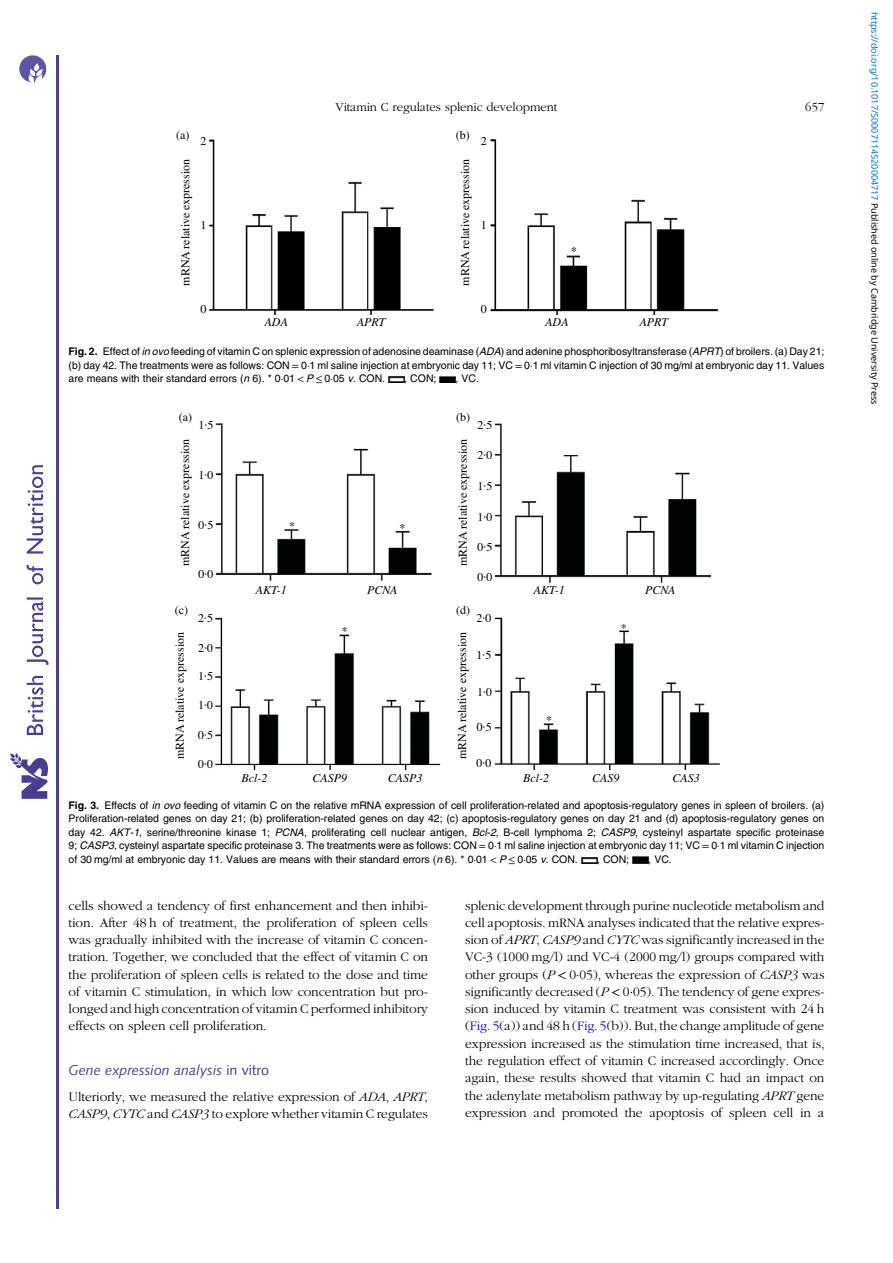
<style>
.page{position:relative;width:893px;height:1263px;background:#fff}
.page>*{position:absolute;margin:0;border:0;box-sizing:border-box;transform-origin:0 0}
.t1{font:14.25px "Adv OT078 e 26 fc.I";color:#483f96}
.t2{font:13.5px/17.2px "Adv OT777 cf 4 fb";color:#000;text-align:justify}
.t3{font:12.75px "Adv OT777 cf 4 fb";color:#000}
.t4{font:12px "Times";color:#010202}
.t5{font:12px "Times";color:#000}
.t6{font:italic 12px "Times";color:#010202}
.t7{font:italic 12px "Times";color:#000}
.t8{font:10.5px/13.5px "Adv OT82 c 4 f 4 c 4";color:#000;text-align:justify}
.t9{font:9px "Noto Sans";color:#0172cf}
.s1{font-family:"Adv O Tf 3919 c 9 c.B"}
.s2{font-family:"Adv OT7 a 027 dc 5.I"}
.s3{font-family:"Adv OT8608 a 8 d 1"}
.s4{font-family:"Adv OT09 dcfe 02"}
.s5{font-family:"Adv OT4 e 1564 e 8.I"}
.s6{color:#00f}
.s7{color:#000}
</style>
<div class="page">
<hr style="left:56px;top:55px;width:2px;height:1153px;background:#463f95">
<svg style="left:10px;top:753px;width:38px;height:46px"></svg>
<svg style="left:26px;top:465px;width:23px;height:270px"></svg>
<svg style="left:19px;top:55px;width:27px;height:27px"></svg>
<img style="left:209px;top:140px;width:508px;height:174px">
<img style="left:388px;top:376px;width:16px;height:7px">
<img style="left:439px;top:376px;width:16px;height:7px">
<img style="left:216px;top:424px;width:503px;height:346px">
<img style="left:581px;top:857px;width:16px;height:6px">
<img style="left:632px;top:857px;width:16px;height:6px">
<p class="t3" style="left:336px;top:102px;width:223px">Vitamin C regulates splenic development</p>
<p class="t3" style="left:805px;top:102px;width:21px">657</p>
<p class="t5" style="left:176px;top:131px;width:15px">(a)</p>
<p class="t5" style="left:456px;top:131px;width:15px">(b)</p>
<p class="t5" style="left:201px;top:136px;width:7px">2</p>
<p class="t5" style="left:481px;top:136px;width:7px">2</p>
<p class="t5" style="left:181px;top:286px;width:128px;rotate:-90deg">mRNA relative expression</p>
<p class="t5" style="left:461px;top:286px;width:128px;rotate:-90deg">mRNA relative expression</p>
<p class="t5" style="left:201px;top:221px;width:7px">1</p>
<p class="t5" style="left:481px;top:221px;width:7px">1</p>
<p class="t5" style="left:201px;top:304px;width:7px">0</p>
<p class="t5" style="left:481px;top:304px;width:7px">0</p>
<p class="t7" style="left:357px;top:318px;width:30px">APRT</p>
<p class="t7" style="left:545px;top:318px;width:25px">ADA</p>
<p class="t7" style="left:640px;top:318px;width:30px">APRT</p>
<p class="t8" style="left:69px;top:346px;width:757px"><span class="s1">Fig. 2.</span> Effect of <span class="s2">in ovo</span> feeding of vitamin C on splenic expression of adenosine deaminase (<span class="s2">ADA</span>) and adenine phosphoribosyltransferase (<span class="s2">APRT</span>) of broilers. (a) Day 21; (b) day 42. The treatments were as follows: CON <span class="s3">=</span> 0<span class="s3">·</span>1 ml saline injection at embryonic day 11; VC <span class="s3">=</span> 0<span class="s3">·</span>1 ml vitamin C injection of 30 mg/ml at embryonic day 11. Values are means with their standard errors (<span class="s2">n</span> 6). * 0<span class="s3">·</span>01 <span class="s3">&lt;</span> <span class="s2">P</span> <span class="s3">≤</span> 0<span class="s3">·</span>05 <span class="s2">v</span>. CON.</p>
<p class="t7" style="left:264px;top:318px;width:25px">ADA</p>
<p class="t8" style="left:404px;top:373px;width:34px">, CON;</p>
<p class="t8" style="left:456px;top:373px;width:25px">, VC.</p>
<p class="t4" style="left:456px;top:413px;width:15px">(b)</p>
<p class="t4" style="left:179px;top:413px;width:15px">(a)</p>
<p class="t4" style="left:199px;top:420px;width:16px">1·5</p>
<p class="t4" style="left:477px;top:420px;width:16px">2·5</p>
<p class="t4" style="left:477px;top:451px;width:16px">2·0</p>
<p class="t4" style="left:477px;top:481px;width:16px">1·5</p>
<p class="t4" style="left:477px;top:512px;width:16px">1·0</p>
<p class="t4" style="left:477px;top:542px;width:16px">0·5</p>
<p class="t4" style="left:477px;top:572px;width:16px">0·0</p>
<p class="t4" style="left:198px;top:613px;width:16px">2·5</p>
<p class="t4" style="left:198px;top:644px;width:16px">2·0</p>
<p class="t4" style="left:181px;top:566px;width:129px;rotate:-90deg">mRNA relative expression</p>
<p class="t4" style="left:458px;top:566px;width:129px;rotate:-90deg">mRNA relative expression</p>
<p class="t4" style="left:199px;top:471px;width:16px">1·0</p>
<p class="t4" style="left:199px;top:521px;width:16px">0·5</p>
<p class="t4" style="left:289px;top:522px;width:7px">*</p>
<p class="t4" style="left:400px;top:523px;width:7px">*</p>
<p class="t4" style="left:199px;top:569px;width:16px">0·0</p>
<p class="t6" style="left:256px;top:586px;width:33px">AKT-1</p>
<p class="t6" style="left:534px;top:586px;width:33px">AKT-1</p>
<p class="t6" style="left:367px;top:586px;width:32px">PCNA</p>
<p class="t6" style="left:645px;top:586px;width:32px">PCNA</p>
<p class="t4" style="left:175px;top:606px;width:15px">(c)</p>
<p class="t4" style="left:456px;top:606px;width:15px">(d)</p>
<p class="t4" style="left:476px;top:614px;width:16px">2·0</p>
<p class="t4" style="left:621px;top:624px;width:7px">*</p>
<p class="t4" style="left:342px;top:627px;width:7px">*</p>
<p class="t4" style="left:175px;top:759px;width:129px;rotate:-90deg">mRNA relative expression</p>
<p class="t4" style="left:458px;top:759px;width:129px;rotate:-90deg">mRNA relative expression</p>
<p class="t4" style="left:476px;top:651px;width:16px">1·5</p>
<p class="t4" style="left:198px;top:672px;width:16px">1·5</p>
<p class="t4" style="left:477px;top:688px;width:16px">1·0</p>
<p class="t4" style="left:198px;top:700px;width:16px">1·0</p>
<p class="t4" style="left:546px;top:715px;width:7px">*</p>
<p class="t4" style="left:477px;top:723px;width:16px">0·5</p>
<p class="t4" style="left:198px;top:730px;width:16px">0·5</p>
<p class="t4" style="left:198px;top:760px;width:16px">0·0</p>
<p class="t4" style="left:476px;top:758px;width:16px">0·0</p>
<p class="t6" style="left:241px;top:774px;width:27px">Bcl-2</p>
<p class="t6" style="left:523px;top:774px;width:27px">Bcl-2</p>
<p class="t6" style="left:312px;top:774px;width:36px">CASP9</p>
<p class="t6" style="left:592px;top:774px;width:29px">CAS9</p>
<p class="t6" style="left:672px;top:774px;width:29px">CAS3</p>
<p class="t6" style="left:388px;top:774px;width:36px">CASP3</p>
<p class="t8" style="left:69px;top:799px;width:757px"><span class="s1">Fig. 3.</span> Effects of <span class="s2">in ovo</span> feeding of vitamin C on the relative mRNA expression of cell proliferation-related and apoptosis-regulatory genes in spleen of broilers. (a)<br>Proliferation-related genes on day 21; (b) proliferation-related genes on day 42; (c) apoptosis-regulatory genes on day 21 and (d) apoptosis-regulatory genes on day 42. <span class="s2">AKT-1</span>, serine/threonine kinase 1; <span class="s2">PCNA</span>, proliferating cell nuclear antigen, <span class="s2">Bcl-2</span>, B-cell lymphoma 2; <span class="s2">CASP9</span>, cysteinyl aspartate specific proteinase 9; <span class="s2">CASP3</span>, cysteinyl aspartate specific proteinase 3. The treatments were as follows: CON <span class="s3">=</span> 0<span class="s3">·</span>1 ml saline injection at embryonic day 11; VC <span class="s3">=</span> 0<span class="s3">·</span>1 ml vitamin C injection of 30 mg/ml at embryonic day 11. Values are means with their standard errors (<span class="s2">n</span> 6). * 0<span class="s3">·</span>01 <span class="s3">&lt;</span> <span class="s2">P</span> <span class="s3">≤</span> 0<span class="s3">·</span>05 <span class="s2">v</span>. CON.</p>
<p class="t8" style="left:597px;top:853px;width:34px">, CON;</p>
<p class="t8" style="left:648px;top:853px;width:25px">, VC.</p>
<p class="t2" style="left:69px;top:898px;width:361px">cells showed a tendency of first enhancement and then inhibi&shy;tion. After 48 h of treatment, the proliferation of spleen cells was gradually inhibited with the increase of vitamin C concen&shy;tration. Together, we concluded that the effect of vitamin C on the proliferation of spleen cells is related to the dose and time of vitamin C stimulation, in which low concentration but pro&shy;longed and high concentration of vitamin C performed inhibitory effects on spleen cell proliferation.</p>
<p class="t1" style="left:69px;top:1064px;width:202px">Gene expression analysis <span class="s4">in vitro</span></p>
<p class="t2" style="left:69px;top:1089px;width:361px">Ulteriorly, we measured the relative expression of <span class="s5">ADA</span>, <span class="s5">APRT</span>,<br><span class="s5">CASP9</span>, <span class="s5">CYTC</span> and <span class="s5">CASP3</span> to explore whether vitamin C regulates</p>
<p class="t2" style="left:465px;top:898px;width:361px">splenic development through purine nucleotide metabolism and cell apoptosis. mRNA analyses indicated that the relative expres&shy;sion of <span class="s5">APRT</span>, <span class="s5">CASP9</span> and <span class="s5">CYTC</span> was significantly increased in the VC-3 (1000 mg/l) and VC-4 (2000 mg/l) groups compared with other groups (<span class="s5">P</span> <span class="s3">&lt;</span> 0<span class="s3">·</span>05), whereas the expression of <span class="s5">CASP3</span> was significantly decreased (<span class="s5">P</span> <span class="s3">&lt;</span> 0<span class="s3">·</span>05). The tendency of gene expres&shy;sion induced by vitamin C treatment was consistent with 24 h (<span class="s6">Fig. 5</span>(a)) and 48 h (<span class="s6">Fig. 5</span>(b)). But, the change amplitude of gene expression increased as the stimulation time increased, that is, the regulation effect of vitamin C increased accordingly. Once again, these results showed that vitamin C had an impact on the adenylate metabolism pathway by up-regulating <span class="s5">APRT</span> gene expression and promoted the apoptosis of spleen cell in a</p>
<p class="t9" style="left:881px;top:12px;width:394px;rotate:90deg">https://doi.org/10.1017/S0007114520004717 <span class="s7">Published online by Cambridge University Press</span></p>
</div>
